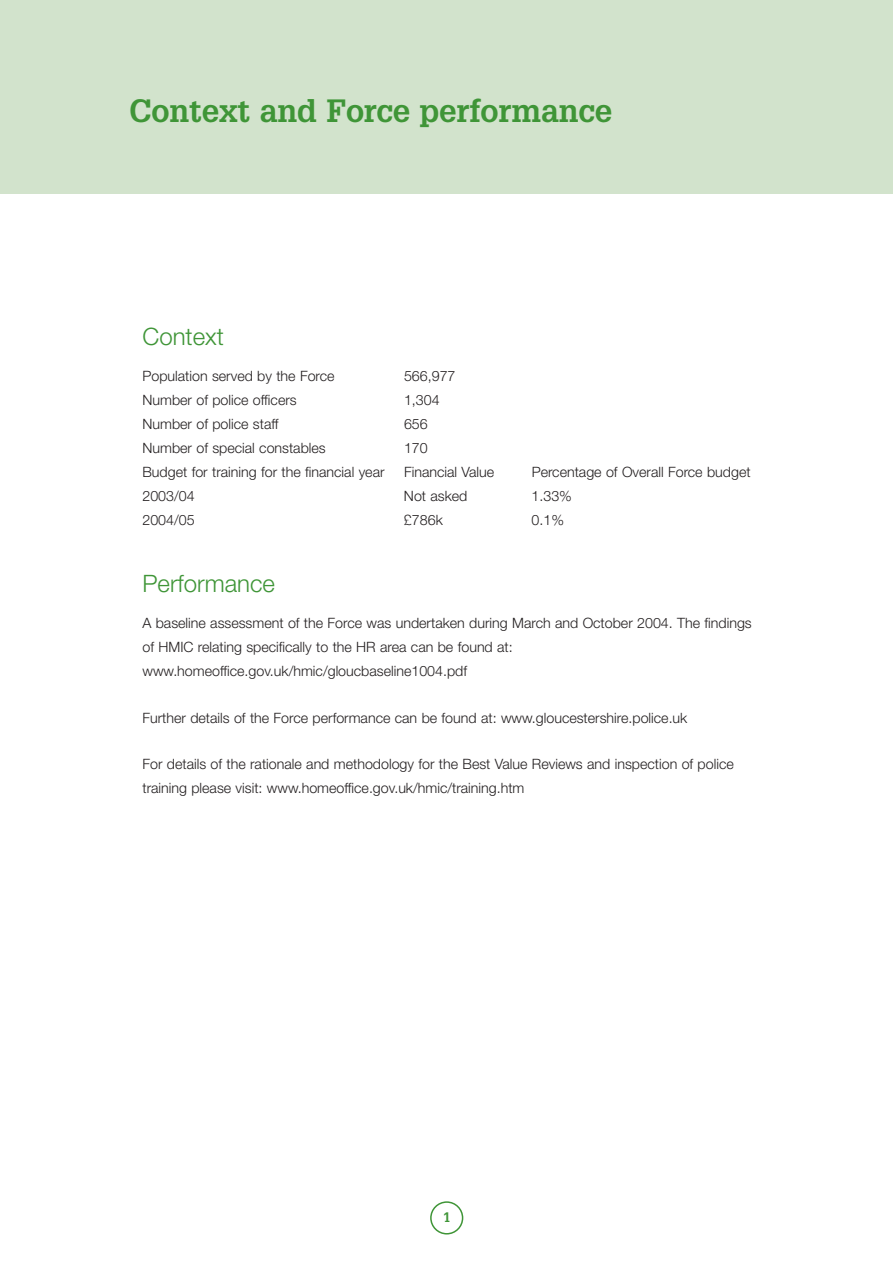
<style>
.page{position:relative;width:893px;height:1263px;background:#fff}
.page>*{position:absolute;margin:0;border:0;box-sizing:border-box;transform-origin:0 0}
.t1{font:700 31.5px "Glypha";letter-spacing:-.005em;color:#3f9537}
.t2{font:300 24px "Helvetica Neue";color:#3f9537}
.t3{font:300 14.25px/24px "Helvetica Neue";color:#231f20}
.t4{font:700 13.5px "Glypha";color:#3f9537}
</style>
<div class="page">
<div style="left:0;top:0;width:893px;height:193px;background:#d2e3cc"></div>
<svg style="left:430px;top:1201px;width:33px;height:33px"></svg>
<h1 class="t1" style="left:129px;top:93px;width:485px">Context and Force performance</h1>
<h2 class="t2" style="left:142px;top:327px;width:83px">Context</h2>
<p class="t3" style="left:142px;top:365px;width:194px">Population served by the Force</p>
<p class="t3" style="left:404px;top:365px;width:53px">566,977</p>
<p class="t3" style="left:142px;top:389px;width:156px">Number of police officers</p>
<p class="t3" style="left:404px;top:389px;width:37px">1,304</p>
<p class="t3" style="left:142px;top:413px;width:138px">Number of police staff</p>
<p class="t3" style="left:404px;top:413px;width:25px">656</p>
<p class="t3" style="left:142px;top:437px;width:185px">Number of special constables</p>
<p class="t3" style="left:404px;top:437px;width:25px">170</p>
<p class="t3" style="left:142px;top:461px;width:244px">Budget for training for the financial year</p>
<p class="t3" style="left:404px;top:461px;width:92px">Financial Value</p>
<p class="t3" style="left:532px;top:461px;width:220px">Percentage of Overall Force budget</p>
<p class="t3" style="left:142px;top:485px;width:54px">2003/04</p>
<p class="t3" style="left:404px;top:485px;width:65px">Not asked</p>
<p class="t3" style="left:532px;top:485px;width:42px">1.33%</p>
<p class="t3" style="left:142px;top:509px;width:54px">2004/05</p>
<p class="t3" style="left:404px;top:509px;width:40px">£786k</p>
<p class="t3" style="left:532px;top:509px;width:34px">0.1%</p>
<h2 class="t2" style="left:142px;top:575px;width:134px">Performance</h2>
<p class="t3" style="left:142px;top:613px;width:611px">A baseline assessment of the Force was undertaken during March and October 2004. The findings of HMIC relating specifically to the HR area can be found at: www.homeoffice.gov.uk/hmic/gloucbaseline1004.pdf</p>
<p class="t3" style="left:142px;top:707px;width:546px">Further details of the Force performance can be found at: www.gloucestershire.police.uk</p>
<p class="t3" style="left:142px;top:754px;width:593px">For details of the rationale and methodology for the Best Value Reviews and inspection of police training please visit: www.homeoffice.gov.uk/hmic/training.htm</p>
<p class="t4" style="left:443px;top:1209px;width:9px">1</p>
</div>
